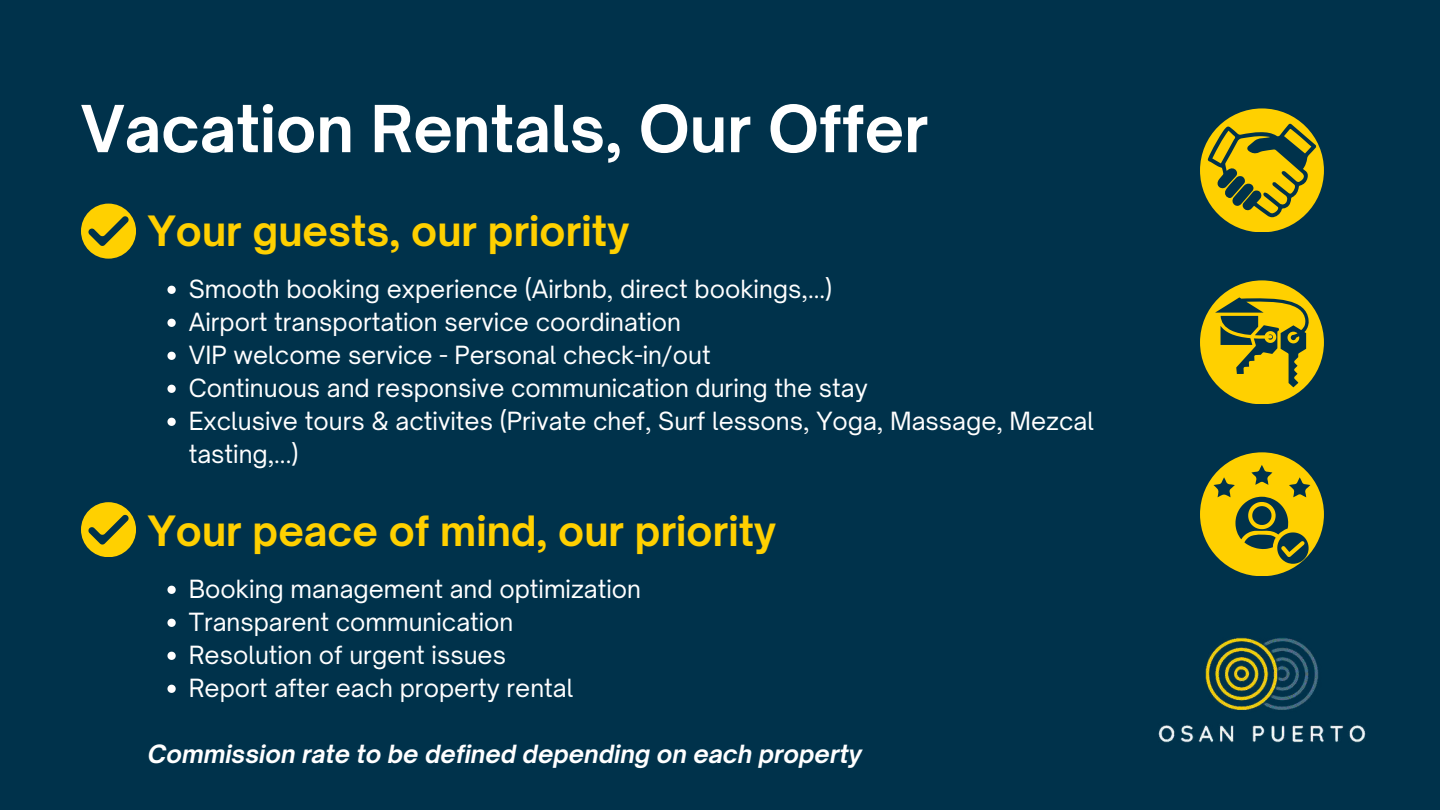
<style>
.page{position:relative;width:1440px;height:810px;background:#00324b}
.page>*{position:absolute;margin:0;border:0;box-sizing:border-box;transform-origin:0 0}
.t1{font:700 62px "Open Sauce One";color:#fff}
.t2{font:700 40px "Open Sauce One";color:#ffd000}
.t3{font:24px/33px "Open Sauce One";color:#fff}
.t4{font:italic 700 24px "Open Sauce One";color:#fff}
</style>
<div class="page">
<div style="left:1200px;top:452px;width:124px;height:124px;background:#ffd000;border-radius:50%"></div>
<svg style="left:1214px;top:465px;width:96px;height:99px"></svg>
<div style="left:1200px;top:108px;width:124px;height:124px;background:#ffd000;border-radius:50%"></div>
<svg style="left:1207px;top:123px;width:109px;height:94px"></svg>
<div style="left:1200px;top:280px;width:124px;height:124px;background:#ffd000;border-radius:50%"></div>
<svg style="left:1215px;top:297px;width:94px;height:90px"></svg>
<img style="left:1158px;top:569px;width:208px;height:174px">
<svg style="left:167px;top:286px;width:9px;height:8px"></svg>
<svg style="left:167px;top:319px;width:9px;height:8px"></svg>
<svg style="left:167px;top:352px;width:9px;height:8px"></svg>
<svg style="left:167px;top:385px;width:9px;height:8px"></svg>
<svg style="left:167px;top:418px;width:9px;height:8px"></svg>
<svg style="left:167px;top:586px;width:9px;height:8px"></svg>
<svg style="left:167px;top:619px;width:9px;height:8px"></svg>
<svg style="left:167px;top:652px;width:9px;height:8px"></svg>
<svg style="left:167px;top:685px;width:9px;height:8px"></svg>
<svg style="left:81px;top:204px;width:55px;height:54px"></svg>
<svg style="left:81px;top:502px;width:55px;height:55px"></svg>
<h1 class="t1" style="left:81px;top:90px;width:849px">Vacation Rentals, Our Offer</h1>
<h2 class="t2" style="left:148px;top:206px;width:483px">Your guests, our priority</h2>
<p class="t3" style="left:189px;top:272px;width:907px">Smooth booking experience (Airbnb, direct bookings,...)<br>Airport transportation service coordination<br>VIP welcome service - Personal check-in/out<br>Continuous and responsive communication during the stay<br>Exclusive tours &amp; activites (Private chef, Surf lessons, Yoga, Massage, Mezcal tasting,...)</p>
<h2 class="t2" style="left:148px;top:506px;width:630px">Your peace of mind, our priority</h2>
<p class="t3" style="left:189px;top:572px;width:454px">Booking management and optimization<br>Transparent communication<br>Resolution of urgent issues<br>Report after each property rental</p>
<p class="t4" style="left:148px;top:739px;width:716px">Commission rate to be defined depending on each property</p>
</div>
